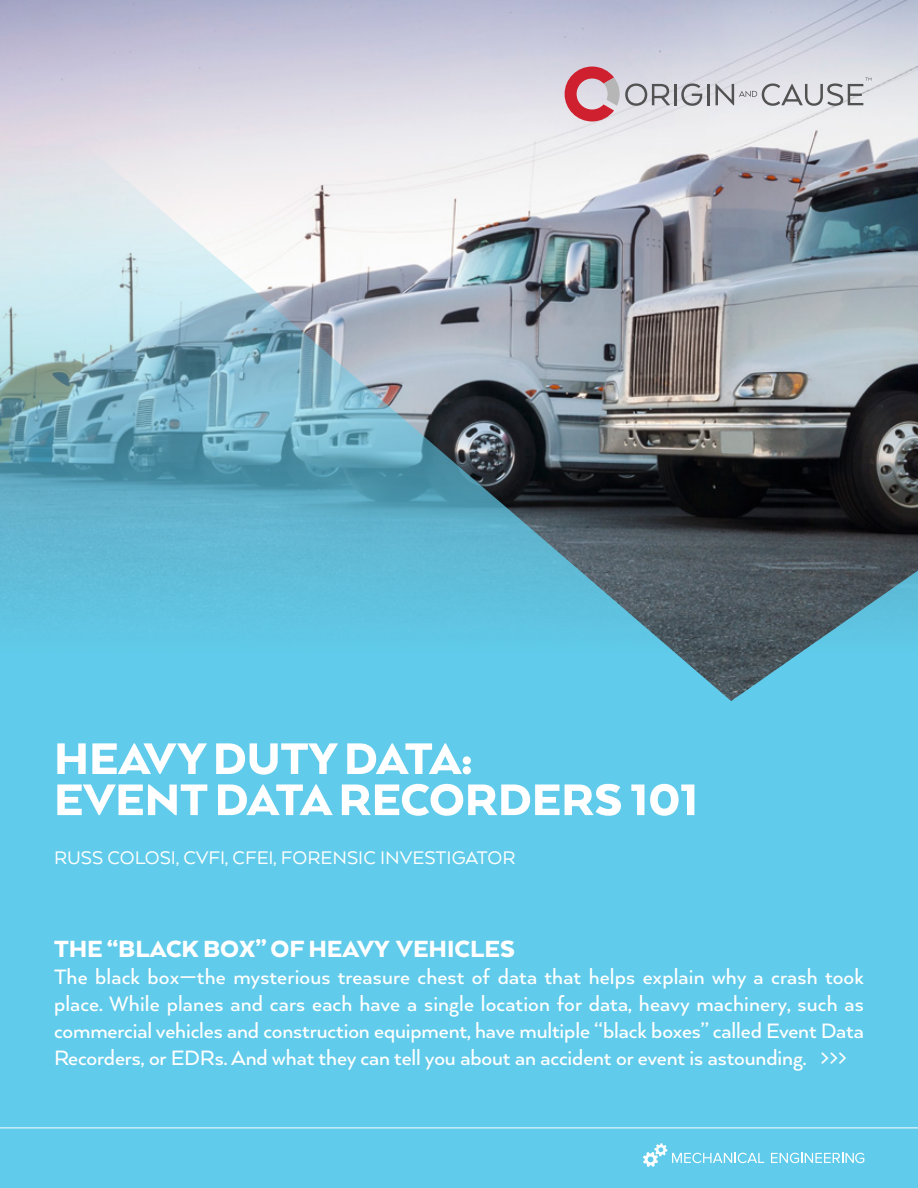
<style>
.page{position:relative;width:918px;height:1188px;background:#60cbea}
.page>*{position:absolute;margin:0;border:0;box-sizing:border-box;transform-origin:0 0}
.t1{font:900 51px/41.1px "Arquitecta";color:#fff}
.t2{font:900 27px "Arquitecta";color:#fff}
.t3{font:500 24px/27px "Arquitecta";letter-spacing:-.005em;color:#fff;text-align:justify}
.t4{font:21px "Arquitecta";color:#fff}
</style>
<div class="page">
<img style="left:0;top:0;width:918px;height:71px">
<img style="left:0;top:71px;width:918px;height:630px">
<hr style="left:0;top:1128px;width:918px;height:1px;background:#fff">
<hr style="left:674px;top:84px;width:3px;height:21px;background:#525253">
<svg style="left:681px;top:83px;width:21px;height:23px"></svg>
<hr style="left:707px;top:84px;width:2px;height:21px;background:#525253">
<svg style="left:565px;top:67px;width:105px;height:54px;background:#d0a9b2"></svg>
<svg style="left:716px;top:78px;width:155px;height:28px;background:#c8c8cd"></svg>
<svg style="left:643px;top:1143px;width:121px;height:24px"></svg>
<svg style="left:771px;top:1153px;width:93px;height:10px"></svg>
<h1 class="t1" style="left:54px;top:737px;width:646px">HEAVY DUTY DATA:<br>EVENT DATA RECORDERS 101</h1>
<p class="t4" style="left:54px;top:845px;width:463px">RUSS COLOSI, CVFI, CFEI, FORENSIC INVESTIGATOR</p>
<p class="t2" style="left:54px;top:932px;width:462px">THE “BLACK BOX” OF HEAVY VEHICLES</p>
<p class="t3" style="left:54px;top:962px;width:812px">The black box—the mysterious treasure chest of data that helps explain why a crash took place. While planes and cars each have a single location for data, heavy machinery, such as commercial vehicles and construction equipment, have multiple “black boxes” called Event Data Recorders, or EDRs. And what they can tell you about an accident or event is astounding. &gt;&gt;&gt;</p>
</div>
